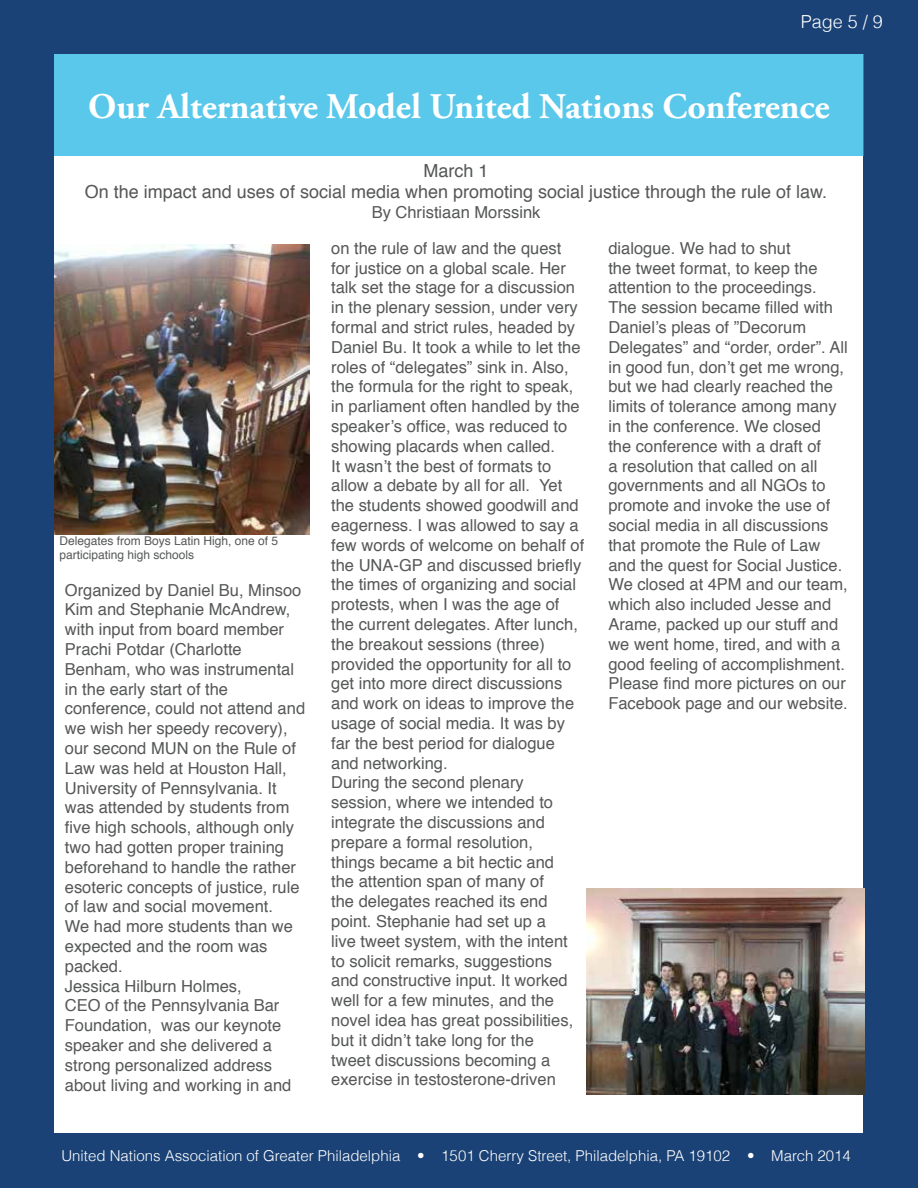
<style>
.page{position:relative;width:918px;height:1188px;background:#1a4276}
.page>*{position:absolute;margin:0;border:0;box-sizing:border-box;transform-origin:0 0}
.t1{font:700 36px "Adobe Garamond Pro";color:#fff}
.t2{font:18px/21.6px "Helvetica";color:#565757;text-align:center}
.t3{font:300 18px "Helvetica";color:#fff}
.t4{font:16.5px/19.8px "Helvetica";color:#565757}
.t5{font:300 15px "Helvetica";color:#fff}
.t6{font:12px/14.4px "Helvetica";color:#565757}
</style>
<div class="page">
<div style="left:55px;top:55px;width:808px;height:1078px;background:#fff"></div>
<div style="left:54px;top:54px;width:810px;height:102px;background:#5ac8ea"></div>
<img style="left:55px;top:244px;width:255px;height:291px">
<img style="left:587px;top:888px;width:277px;height:207px">
<p class="t3" style="left:801px;top:7px;width:84px">Page 5 / 9</p>
<h1 class="t1" style="left:88px;top:85px;width:743px">Our Alternative Model United Nations Conference</h1>
<p class="t2" style="left:85px;top:160px;width:744px">March 1<br>On the impact and uses of social media when promoting social justice through the rule of law.</p>
<p class="t4" style="left:372px;top:203px;width:170px">By Christiaan Morssink</p>
<p class="t4" style="left:608px;top:239px;width:241px">dialogue. We had to shut<br>the tweet format, to keep the attention to the proceedings.<br>The session became filled with<br>Daniel’s pleas of ”Decorum<br>Delegates” and “order, order”. All in good fun, don’t get me wrong, but we had clearly reached the limits of tolerance among many in the conference. We closed the conference with a draft of<br>a resolution that called on all governments and all NGOs to promote and invoke the use of social media in all discussions that promote the Rule of Law and the quest for Social Justice.<br>We closed at 4PM and our team, which also included Jesse and<br>Arame, packed up our stuff and we went home, tired, and with a good feeling of accomplishment.<br>Please find more pictures on our<br>Facebook page and our website.</p>
<p class="t4" style="left:331px;top:239px;width:255px">on the rule of law and the quest for justice on a global scale. Her talk set the stage for a discussion in the plenary session, under very formal and strict rules, headed by<br>Daniel Bu. It took a while to let the roles of “delegates” sink in. Also, the formula for the right to speak, in parliament often handled by the speaker’s office, was reduced to showing placards when called.<br>It wasn’t the best of formats to allow a debate by all for all. Yet the students showed goodwill and eagerness. I was allowed to say a few words of welcome on behalf of the UNA-GP and discussed briefly the times of organizing and social protests, when I was the age of the current delegates. After lunch, the breakout sessions (three) provided the opportunity for all to get into more direct discussions and work on ideas to improve the usage of social media. It was by far the best period for dialogue and networking.<br>During the second plenary session, where we intended to integrate the discussions and prepare a formal resolution,<br>things became a bit hectic and<br>the attention span of many of<br>the delegates reached its end point. Stephanie had set up a<br>live tweet system, with the intent to solicit remarks, suggestions<br>and constructive input. It worked well for a few minutes, and the novel idea has great possibilities, but it didn’t take long for the<br>tweet discussions becoming a exercise in testosterone-driven</p>
<p class="t6" style="left:59px;top:534px;width:220px">Delegates from Boys Latin High, one of 5 participating high schools</p>
<p class="t4" style="left:65px;top:580px;width:242px">Organized by Daniel Bu, Minsoo<br>Kim and Stephanie McAndrew, with input from board member<br>Prachi Potdar (Charlotte<br>Benham, who was instrumental in the early start of the conference, could not attend and we wish her speedy recovery), our second MUN on the Rule of<br>Law was held at Houston Hall,<br>University of Pennsylvania. It was attended by students from five high schools, although only two had gotten proper training beforehand to handle the rather esoteric concepts of justice, rule of law and social movement.<br>We had more students than we expected and the room was packed.<br>Jessica Hilburn Holmes,<br>CEO of the Pennsylvania Bar<br>Foundation, was our keynote speaker and she delivered a strong personalized address about living and working in and</p>
<p class="t5" style="left:61px;top:1144px;width:791px">United Nations Association of Greater Philadelphia • 1501 Cherry Street, Philadelphia, PA 19102 • March 2014</p>
</div>
